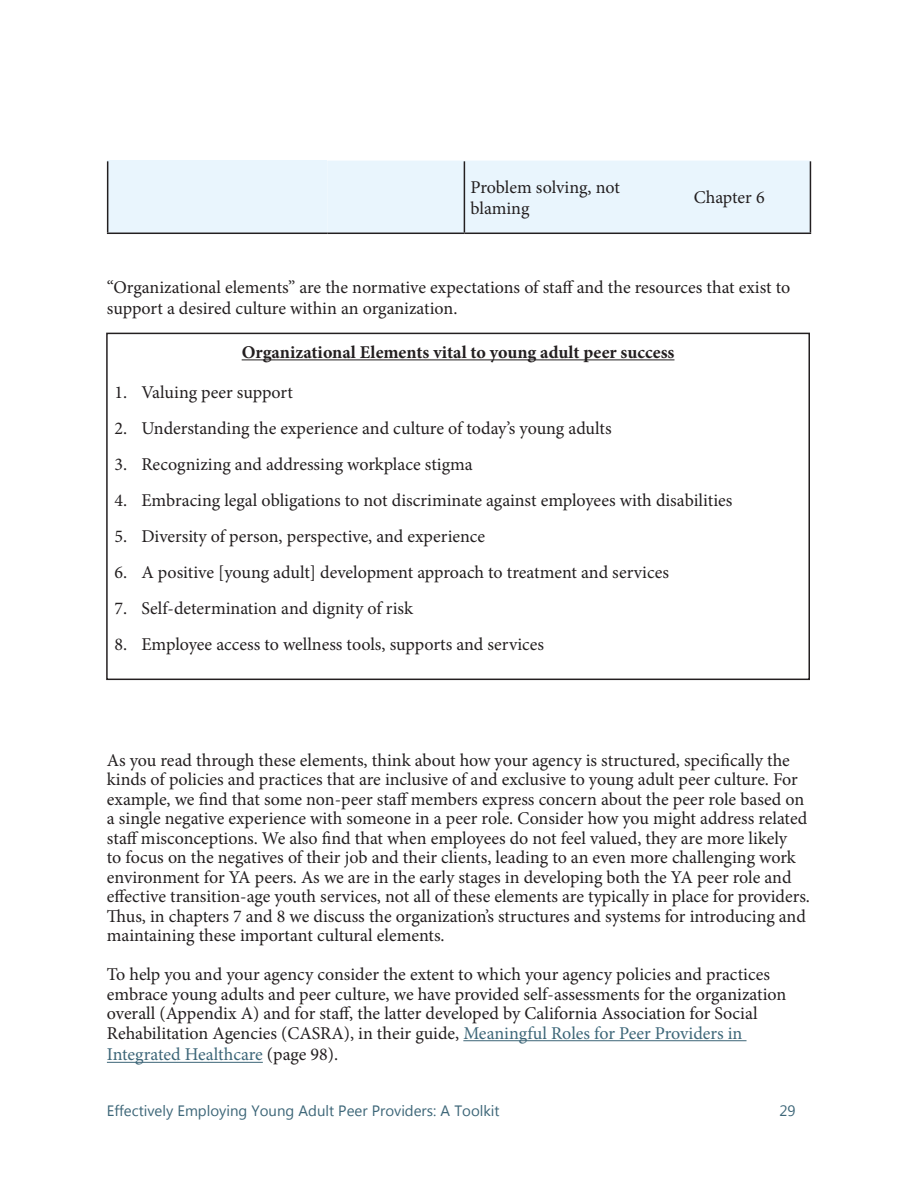
<style>
.page{position:relative;width:918px;height:1188px;background:#fff}
.page>*{position:absolute;margin:0;border:0;box-sizing:border-box;transform-origin:0 0}
.t1{font:18px/19.5px "Minion Pro";color:#231f20}
.t2{font:700 18px "Minion Pro";color:#231f20}
.t3{font:18px "Minion Pro";letter-spacing:-.005em;color:#3d6678}
.t4{font:15px "Microsoft New Tai Lue";color:#3d6678}
.s1{color:#3d6678}
.s2{color:#231f20}
</style>
<div class="page">
<hr style="left:463px;top:1040px;width:284px;height:1px;background:#3d6678">
<hr style="left:107px;top:1062px;width:156px;height:1px;background:#3d6678">
<div style="left:108px;top:161px;width:219px;height:72px;background:#e9f5fd"></div>
<div style="left:327px;top:161px;width:483px;height:72px;background:#e9f5fd"></div>
<hr style="left:107px;top:161px;width:1px;height:72px;background:#231f20">
<hr style="left:810px;top:161px;width:1px;height:72px;background:#231f20">
<hr style="left:107px;top:233px;width:220px;height:1px;background:#231f20">
<hr style="left:327px;top:233px;width:137px;height:1px;background:#231f20">
<hr style="left:648px;top:233px;width:163px;height:1px;background:#231f20">
<hr style="left:464px;top:233px;width:184px;height:1px;background:#231f20">
<hr style="left:464px;top:161px;width:1px;height:72px;background:#231f20">
<hr style="left:242px;top:359px;width:432px;height:1px;background:#231f20">
<div style="left:106px;top:333px;width:704px;height:347px;border:2px solid #231f20"></div>
<p class="t1" style="left:470px;top:176px;width:151px;line-height:21.6px">Problem solving, not blaming</p>
<p class="t1" style="left:694px;top:188px;width:72px">Chapter 6</p>
<p class="t1" style="left:107px;top:276px;width:685px;line-height:21.6px">“Organizational elements” are the normative expectations of staff and the resources that exist to support a desired culture within an organization.</p>
<p class="t2" style="left:242px;top:340px;width:434px">Organizational Elements vital to young adult peer success</p>
<p class="t1" style="left:114px;top:382px;width:180px">1. Valuing peer support</p>
<p class="t1" style="left:114px;top:418px;width:499px">2. Understanding the experience and culture of today’s young adults</p>
<p class="t1" style="left:114px;top:454px;width:360px">3. Recognizing and addressing workplace stigma</p>
<p class="t1" style="left:114px;top:490px;width:619px">4. Embracing legal obligations to not discriminate against employees with disabilities</p>
<p class="t1" style="left:114px;top:526px;width:372px">5. Diversity of person, perspective, and experience</p>
<p class="t1" style="left:114px;top:562px;width:556px">6. A positive [young adult] development approach to treatment and services</p>
<p class="t1" style="left:114px;top:598px;width:300px">7. Self-determination and dignity of risk</p>
<p class="t1" style="left:114px;top:634px;width:431px">8. Employee access to wellness tools, supports and services</p>
<p class="t1" style="left:107px;top:751px;width:705px">As you read through these elements, think about how your agency is structured, specifically the kinds of policies and practices that are inclusive of and exclusive to young adult peer culture. For example, we find that some non-peer staff members express concern about the peer role based on a single negative experience with someone in a peer role. Consider how you might address related staff misconceptions. We also find that when employees do not feel valued, they are more likely<br>to focus on the negatives of their job and their clients, leading to an even more challenging work environment for YA peers. As we are in the early stages in developing both the YA peer role and effective transition-age youth services, not all of these elements are typically in place for providers.<br>Thus, in chapters 7 and 8 we discuss the organization’s structures and systems for introducing and maintaining these important cultural elements.</p>
<p class="t1" style="left:107px;top:965px;width:681px">To help you and your agency consider the extent to which your agency policies and practices embrace young adults and peer culture, we have provided self-assessments for the organization overall (Appendix A) and for staff, the latter developed by California Association for Social Rehabilitation Agencies (CASRA), in their guide, <span class="s1">Meaningful Roles for Peer Providers in</span></p>
<p class="t3" style="left:107px;top:1043px;width:233px">Integrated Healthcare <span class="s2">(page 98).</span></p>
<p class="t4" style="left:107px;top:1103px;width:394px">Effectively Employing Young Adult Peer Providers: A Toolkit</p>
<p class="t4" style="left:780px;top:1103px;width:18px">29</p>
</div>
